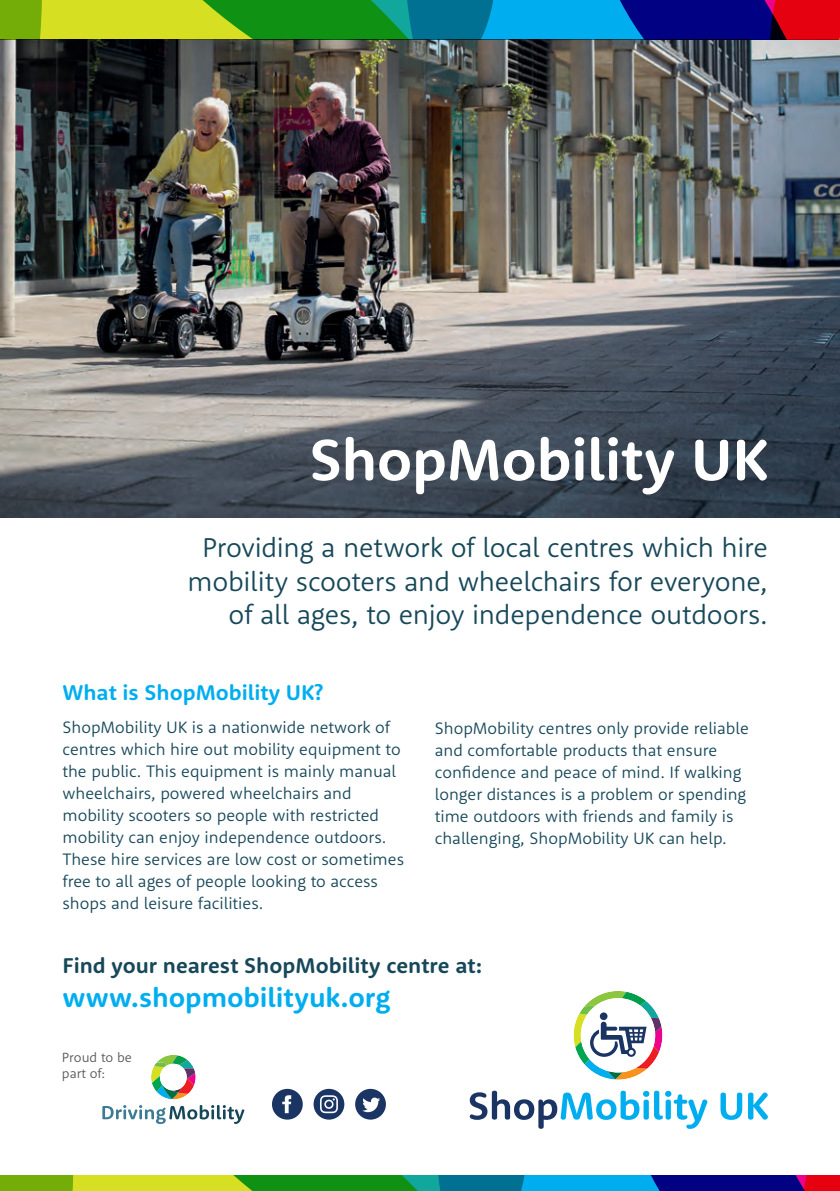
<style>
.page{position:relative;width:840px;height:1191px;background:#fff}
.page>*{position:absolute;margin:0;border:0;box-sizing:border-box;transform-origin:0 0}
.t1{font:700 60px "Rooney Sans";letter-spacing:-.01em;color:#fff}
.t2{font:300 28px/33.6px "Rooney Sans";letter-spacing:-.01em;color:#174859;text-align:right}
.t3{font:700 28px "Rooney Sans";letter-spacing:-.005em;color:#00aeef}
.t4{font:700 22px "Rooney Sans";color:#174859}
.t5{font:700 22px "Rooney Sans";color:#00aeef}
.t6{font:300 17px/22px "Rooney Sans";color:#174859}
.t7{font:300 13.8px/16px "Rooney Sans";color:#57585a}
</style>
<div class="page">
<img style="left:0;top:40px;width:839px;height:477px">
<svg style="left:0;top:1175px;width:839px;height:16px;background:#43855d"></svg>
<svg style="left:0;top:0;width:839px;height:40px;background:#48805b"></svg>
<svg style="left:573px;top:991px;width:89px;height:88px"></svg>
<svg style="left:469px;top:1090px;width:170px;height:38px"></svg>
<div style="left:643px;top:1099px;width:5px;height:20px;background:#00aeef;border-radius:2px"></div>
<svg style="left:642px;top:1090px;width:7px;height:6px"></svg>
<svg style="left:654px;top:1090px;width:8px;height:29px"></svg>
<div style="left:665px;top:1099px;width:5px;height:20px;background:#00aeef;border-radius:2px"></div>
<svg style="left:664px;top:1090px;width:7px;height:6px"></svg>
<svg style="left:673px;top:1094px;width:34px;height:34px"></svg>
<svg style="left:720px;top:1092px;width:21px;height:27px"></svg>
<svg style="left:748px;top:1092px;width:19px;height:27px"></svg>
<svg style="left:272px;top:1088px;width:30px;height:31px"></svg>
<svg style="left:313px;top:1088px;width:31px;height:31px"></svg>
<svg style="left:355px;top:1088px;width:31px;height:31px"></svg>
<svg style="left:151px;top:1055px;width:44px;height:44px"></svg>
<svg style="left:102px;top:1105px;width:142px;height:19px"></svg>
<h1 class="t1" style="left:309px;top:420px;width:460px">ShopMobility UK</h1>
<h2 class="t2" style="left:187px;top:529px;width:581px">Providing a network of local centres which hire mobility scooters and wheelchairs for everyone, of all ages, to enjoy independence outdoors.</h2>
<p class="t5" style="left:62px;top:678px;width:262px">What is ShopMobility UK?</p>
<p class="t6" style="left:62px;top:716px;width:343px">ShopMobility UK is a nationwide network of centres which hire out mobility equipment to the public. This equipment is mainly manual wheelchairs, powered wheelchairs and mobility scooters so people with restricted mobility can enjoy independence outdoors.<br>These hire services are low cost or sometimes free to all ages of people looking to access shops and leisure facilities.</p>
<p class="t6" style="left:434px;top:716px;width:315px">ShopMobility centres only provide reliable and comfortable products that ensure confidence and peace of mind. If walking longer distances is a problem or spending time outdoors with friends and family is challenging, ShopMobility UK can help.</p>
<p class="t4" style="left:62px;top:951px;width:421px">Find your nearest ShopMobility centre at:</p>
<h2 class="t3" style="left:62px;top:978px;width:329px">www.shopmobilityuk.org</h2>
<p class="t7" style="left:62px;top:1049px;width:71px">Proud to be part of:</p>
</div>
